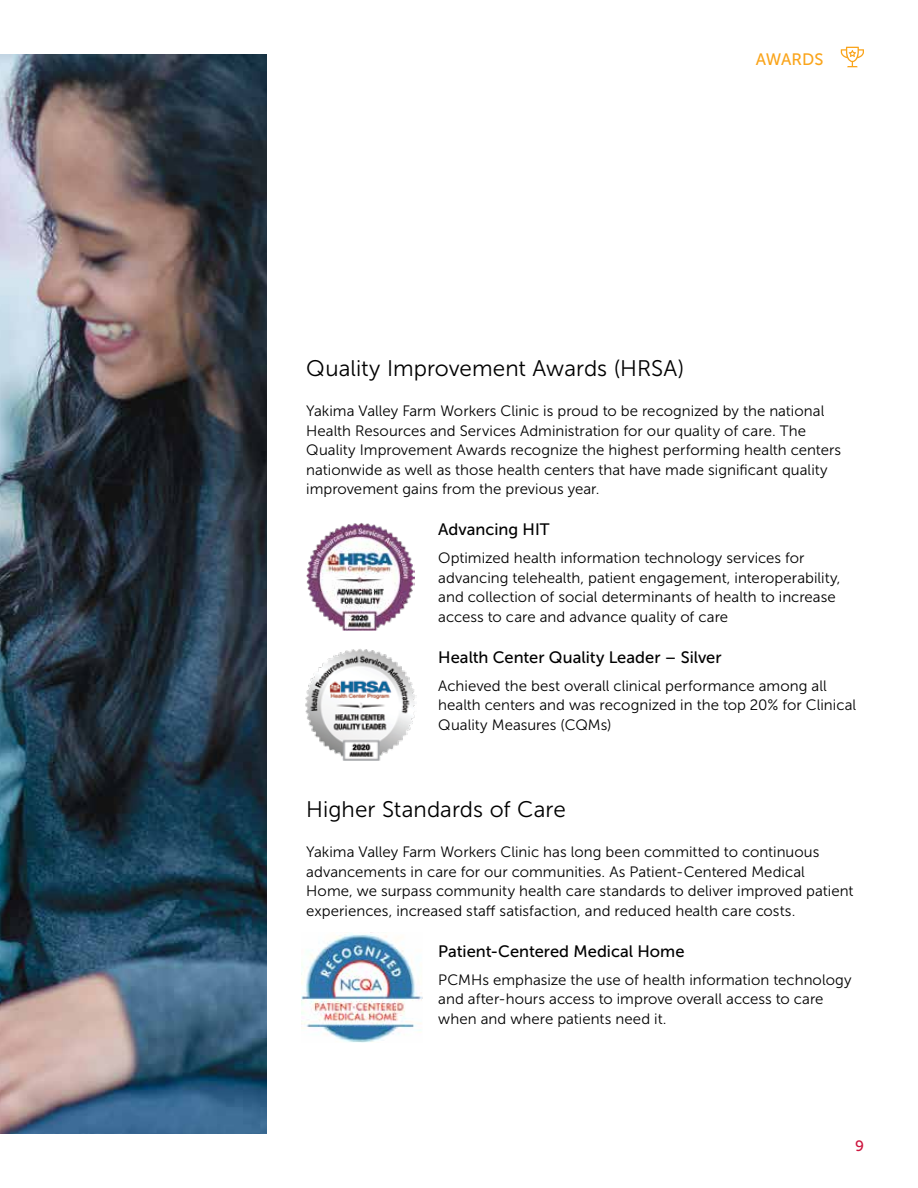
<style>
.page{position:relative;width:918px;height:1188px;background:#fff}
.page>*{position:absolute;margin:0;border:0;box-sizing:border-box;transform-origin:0 0}
.t1{font:22.5px "Museo Sans 300";letter-spacing:.005em;color:#000}
.t2{font:16.5px "Museo Sans 500";color:#000}
.t3{font:16.5px "Museo Sans 500";letter-spacing:.005em;color:#faa41a}
.t4{font:15px/19.5px "Museo Sans 300";letter-spacing:.005em;color:#000}
.t5{font:15px "Museo Sans 500";color:#cd163f}
</style>
<div class="page">
<img style="left:0;top:54px;width:267px;height:1080px">
<svg style="left:841px;top:47px;width:23px;height:20px"></svg>
<img style="left:302px;top:932px;width:121px;height:111px">
<img style="left:305px;top:649px;width:111px;height:111px">
<img style="left:306px;top:523px;width:109px;height:108px">
<p class="t3" style="left:756px;top:50px;width:69px">AWARDS</p>
<h1 class="t1" style="left:306px;top:356px;width:379px">Quality Improvement Awards (HRSA)</h1>
<p class="t4" style="left:306px;top:401px;width:536px">Yakima Valley Farm Workers Clinic is proud to be recognized by the national Health Resources and Services Administration for our quality of care. The Quality Improvement Awards recognize the highest performing health centers nationwide as well as those health centers that have made significant quality improvement gains from the previous year.</p>
<p class="t2" style="left:438px;top:521px;width:113px">Advancing HIT</p>
<p class="t4" style="left:438px;top:548px;width:404px">Optimized health information technology services for advancing telehealth, patient engagement, interoperability, and collection of social determinants of health to increase access to care and advance quality of care</p>
<p class="t2" style="left:438px;top:648px;width:285px">Health Center Quality Leader – Silver</p>
<p class="t4" style="left:438px;top:676px;width:420px">Achieved the best overall clinical performance among all health centers and was recognized in the top 20% for Clinical<br>Quality Measures (CQMs)</p>
<h1 class="t1" style="left:306px;top:797px;width:261px">Higher Standards of Care</h1>
<p class="t4" style="left:306px;top:842px;width:549px">Yakima Valley Farm Workers Clinic has long been committed to continuous advancements in care for our communities. As Patient-Centered Medical Home, we surpass community health care standards to deliver improved patient experiences, increased staff satisfaction, and reduced health care costs.</p>
<p class="t2" style="left:438px;top:942px;width:248px">Patient-Centered Medical Home</p>
<p class="t4" style="left:438px;top:970px;width:415px">PCMHs emphasize the use of health information technology and after-hours access to improve overall access to care when and where patients need it.</p>
<p class="t5" style="left:855px;top:1138px;width:10px">9</p>
</div>
